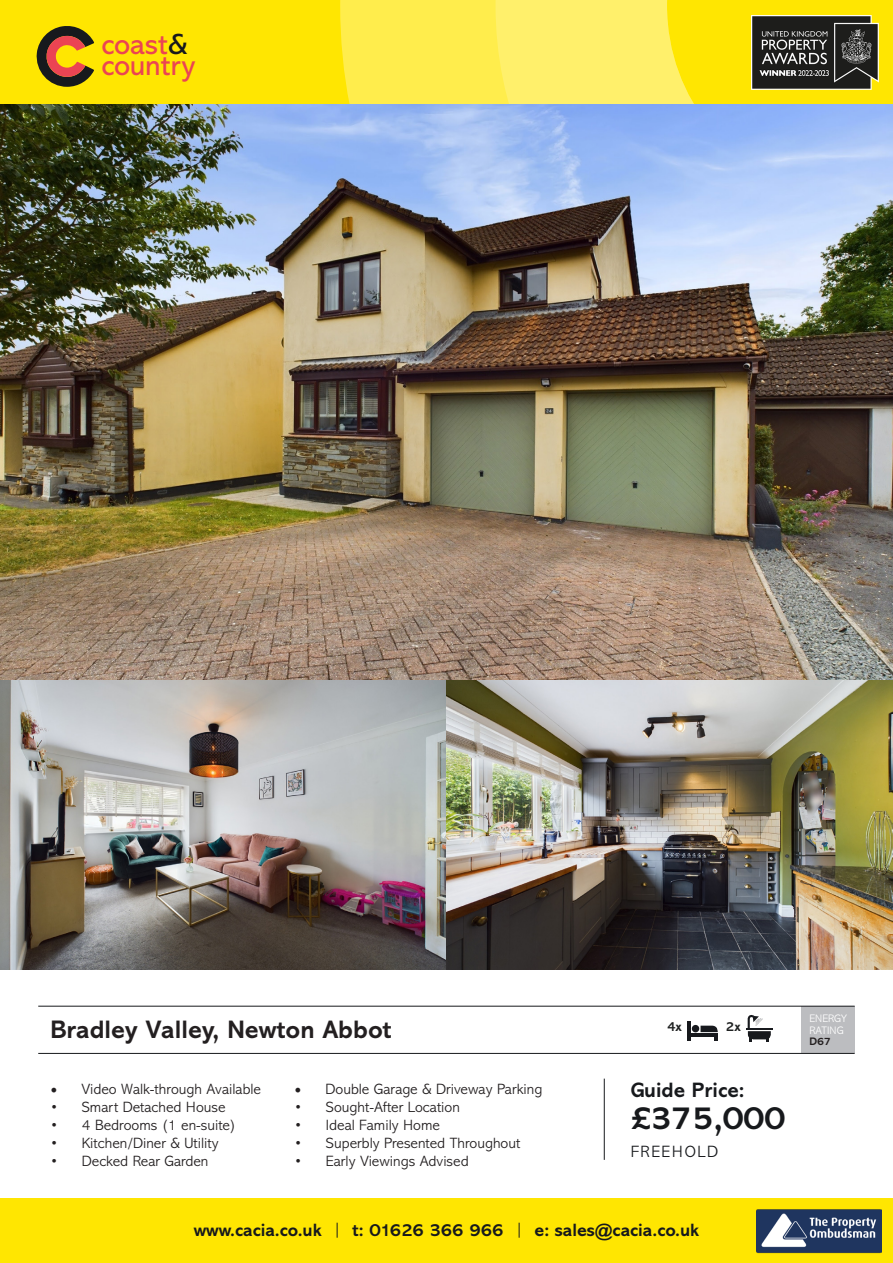
<style>
.page{position:relative;width:893px;height:1263px;background:#fff}
.page>*{position:absolute;margin:0;border:0;box-sizing:border-box;transform-origin:0 0}
.t1{font:700 33px "Abadi MT Std";color:#17191c}
.t2{font:29.4px/20.9px "Abadi MT Std";color:#eb4453}
.t3{font:700 25.5px "Abadi MT Std";color:#231f20}
.t4{font:700 21px "Abadi MT Std";color:#17191c}
.t5{font:700 18px "Abadi MT Std";color:#17191c}
.t6{font:300 16.5px "Abadi MT Std";letter-spacing:.1em;color:#17191c}
.t7{font:300 15px "Abadi MT Std";color:#231f20}
.t8{font:700 13.5px "Abadi MT Std";color:#202222}
.t9{font:300 10.95px "Abadi MT Std";color:#fff}
.t10{font:700 10.95px "Abadi MT Std";color:#231f20}
.s1{color:#17191d}
.s2{font-family:"Minion Pro";font-weight:400;font-size:18px}
.s3{font-weight:300}
</style>
<div class="page">
<img style="left:0;top:103px;width:893px;height:578px">
<img style="left:0;top:681px;width:446px;height:288px">
<img style="left:446px;top:681px;width:447px;height:288px">
<div style="left:0;top:1199px;width:893px;height:64px;background:#ffe601"></div>
<div style="left:801px;top:1006px;width:54px;height:47px;background:#bcbdc0"></div>
<hr style="left:687px;top:1022px;width:3px;height:19px;background:#17191d">
<hr style="left:689px;top:1033px;width:29px;height:4px;background:#17191d">
<div style="left:692px;top:1025px;width:7px;height:7px;background:#17191d;border-radius:50%"></div>
<svg style="left:700px;top:1026px;width:18px;height:15px"></svg>
<hr style="left:746px;top:1028px;width:26px;height:2px;background:#17191d">
<svg style="left:748px;top:1015px;width:23px;height:27px"></svg>
<hr style="left:38px;top:1006px;width:817px;height:1px;background:#17191c">
<hr style="left:604px;top:1078px;width:1px;height:82px;background:#17191c">
<hr style="left:38px;top:1053px;width:817px;height:1px;background:#17191c">
<div style="left:0;top:0;width:893px;height:103px;background:#ffe601"></div>
<svg style="left:36px;top:26px;width:58px;height:61px"></svg>
<div style="left:340px;top:0;width:481px;height:103px;background:#ffed4c"></div>
<svg style="left:496px;top:0;width:325px;height:103px;background:#ffec46"></svg>
<img style="left:751px;top:15px;width:127px;height:74px">
<img style="left:756px;top:1209px;width:125px;height:45px">
<p class="t2" style="left:101px;top:34px;width:95px">coast<span class="s1">&amp; </span>country</p>
<p class="t3" style="left:50px;top:1014px;width:343px">Bradley Valley, Newton Abbot</p>
<p class="t8" style="left:667px;top:1018px;width:16px">4x</p>
<p class="t8" style="left:726px;top:1018px;width:16px">2x</p>
<p class="t7" style="left:50px;top:1081px;width:212px"><span class="s2">•</span> Video Walk-through Available</p>
<p class="t7" style="left:50px;top:1099px;width:177px">• Smart Detached House</p>
<p class="t7" style="left:50px;top:1117px;width:187px">• 4 Bedrooms (1 en-suite)</p>
<p class="t7" style="left:50px;top:1135px;width:170px">• Kitchen/Diner &amp; Utility</p>
<p class="t7" style="left:50px;top:1153px;width:160px">• Decked Rear Garden</p>
<p class="t7" style="left:294px;top:1081px;width:249px"><span class="s2">•</span> Double Garage &amp; Driveway Parking</p>
<p class="t7" style="left:294px;top:1099px;width:167px">• Sought-After Location</p>
<p class="t7" style="left:294px;top:1117px;width:147px">• Ideal Family Home</p>
<p class="t7" style="left:294px;top:1135px;width:227px">• Superbly Presented Throughout</p>
<p class="t7" style="left:294px;top:1153px;width:176px">• Early Viewings Advised</p>
<p class="t4" style="left:631px;top:1078px;width:115px">Guide Price:</p>
<p class="t1" style="left:631px;top:1098px;width:156px">£375,000</p>
<p class="t6" style="left:631px;top:1142px;width:89px">FREEHOLD</p>
<p class="t5" style="left:194px;top:1219px;width:507px">www.cacia.co.uk <span class="s3">|</span> t: 01626 366 966 <span class="s3">|</span> e: sales@cacia.co.uk</p>
<p class="t9" style="left:810px;top:1013px;width:39px">ENERGY</p>
<p class="t9" style="left:810px;top:1024px;width:36px">RATING</p>
<p class="t10" style="left:810px;top:1035px;width:23px">D67</p>
</div>
